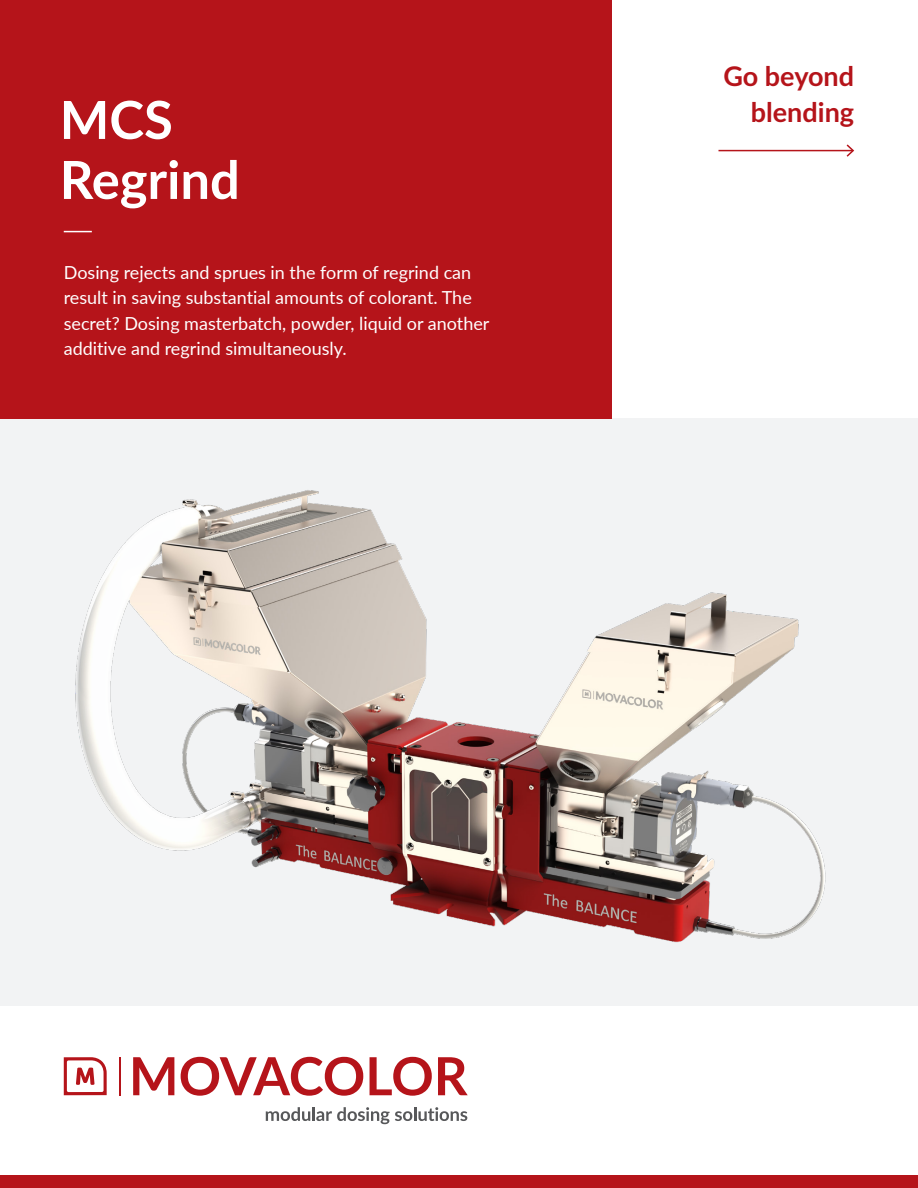
<style>
.page{position:relative;width:918px;height:1188px;background:#fff}
.page>*{position:absolute;margin:0;border:0;box-sizing:border-box;transform-origin:0 0}
.t1{font:700 52.5px "Lato";color:#fff}
.t2{font:700 27px "Lato";color:#b5141a}
.t3{font:18px/25.5px "Lato";color:#fff}
</style>
<div class="page">
<div style="left:0;top:418px;width:918px;height:588px;background:#f2f3f4"></div>
<img style="left:75px;top:490px;width:751px;height:453px">
<div style="left:0;top:0;width:612px;height:418px;background:#b5141a"></div>
<div style="left:0;top:1175px;width:918px;height:13px;background:#b5141a"></div>
<svg style="left:64px;top:231px;width:28px;height:1px"></svg>
<hr style="left:719px;top:150px;width:134px;height:1px;background:#b5141a">
<svg style="left:845px;top:144px;width:10px;height:13px"></svg>
<svg style="left:266px;top:1107px;width:44px;height:14px"></svg>
<hr style="left:312px;top:1107px;width:3px;height:14px;background:#57585a">
<svg style="left:316px;top:1107px;width:151px;height:17px"></svg>
<svg style="left:64px;top:1057px;width:43px;height:38px"></svg>
<svg style="left:133px;top:1057px;width:41px;height:38px"></svg>
<svg style="left:181px;top:1057px;width:182px;height:39px"></svg>
<svg style="left:370px;top:1057px;width:62px;height:39px"></svg>
<svg style="left:438px;top:1057px;width:30px;height:38px"></svg>
<hr style="left:119px;top:1057px;width:2px;height:38px;background:#b5141a">
<p class="t1" style="left:60px;top:81px;width:115px">MCS</p>
<p class="t1" style="left:60px;top:141px;width:182px">Regrind</p>
<p class="t3" style="left:64px;top:259px;width:427px">Dosing rejects and sprues in the form of regrind can result in saving substantial amounts of colorant. The secret? Dosing masterbatch, powder, liquid or another additive and regrind simultaneously.</p>
<p class="t2" style="left:723px;top:56px;width:132px">Go beyond</p>
<p class="t2" style="left:751px;top:92px;width:105px">blending</p>
</div>
